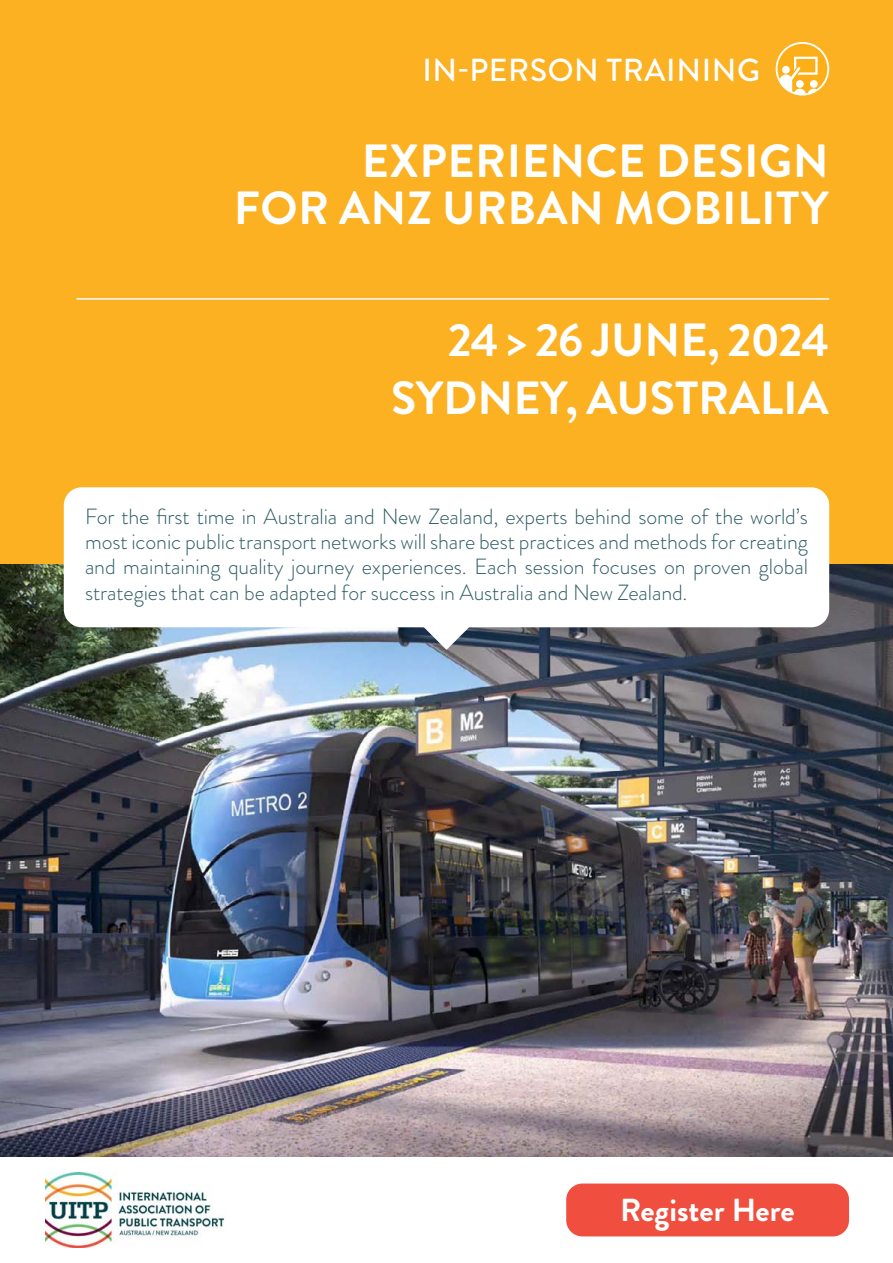
<style>
.page{position:relative;width:893px;height:1263px;background:#fff}
.page>*{position:absolute;margin:0;border:0;box-sizing:border-box;transform-origin:0 0}
.t1{font:700 46.5px/46.5px "Brandon Grotesque";letter-spacing:.01em;color:#fff;text-align:right}
.t2{font:500 31.8px "Brandon Grotesque";letter-spacing:.02em;color:#fff}
.t3{font:700 31.8px "Brandon Grotesque";color:#fff}
.t4{font:300 21.9px/25.2px "Brandon Grotesque";letter-spacing:-.005em;color:#2e5e65;text-align:justify}
</style>
<div class="page">
<img style="left:0;top:563px;width:893px;height:594px">
<div style="left:0;top:0;width:893px;height:563px;background:#fcb122"></div>
<hr style="left:77px;top:298px;width:752px;height:2px;background:#fff">
<div style="left:64px;top:487px;width:765px;height:140px;background:#fff;border-radius:18px"></div>
<svg style="left:421px;top:627px;width:51px;height:23px"></svg>
<div style="left:776px;top:45px;width:50px;height:50px;background:#fcaf17;border-radius:50%"></div>
<svg style="left:780px;top:57px;width:40px;height:36px"></svg>
<div style="left:782px;top:66px;width:8px;height:8px;background:#fff;border-radius:50%"></div>
<div style="left:776px;top:42px;width:53px;height:54px;border:2px solid #fff;border-radius:50%"></div>
<div style="left:566px;top:1183px;width:283px;height:53px;background:#f04e3e;border-radius:16px"></div>
<img style="left:46px;top:1172px;width:179px;height:76px">
<h2 class="t2" style="left:422px;top:48px;width:339px">IN-PERSON TRAINING</h2>
<h1 class="t1" style="left:234px;top:139px;width:596px">EXPERIENCE DESIGN<br>FOR ANZ URBAN MOBILITY</h1>
<h1 class="t1" style="left:391px;top:311px;width:439px;line-height:58.5px">24 &gt; 26 JUNE, 2024<br>SYDNEY, AUSTRALIA</h1>
<p class="t4" style="left:85px;top:504px;width:724px">For the first time in Australia and New Zealand, experts behind some of the world’s most iconic public transport networks will share best practices and methods for creating and maintaining quality journey experiences. Each session focuses on proven global strategies that can be adapted for success in Australia and New Zealand.</p>
<h2 class="t3" style="left:620px;top:1188px;width:176px">Register Here</h2>
</div>
